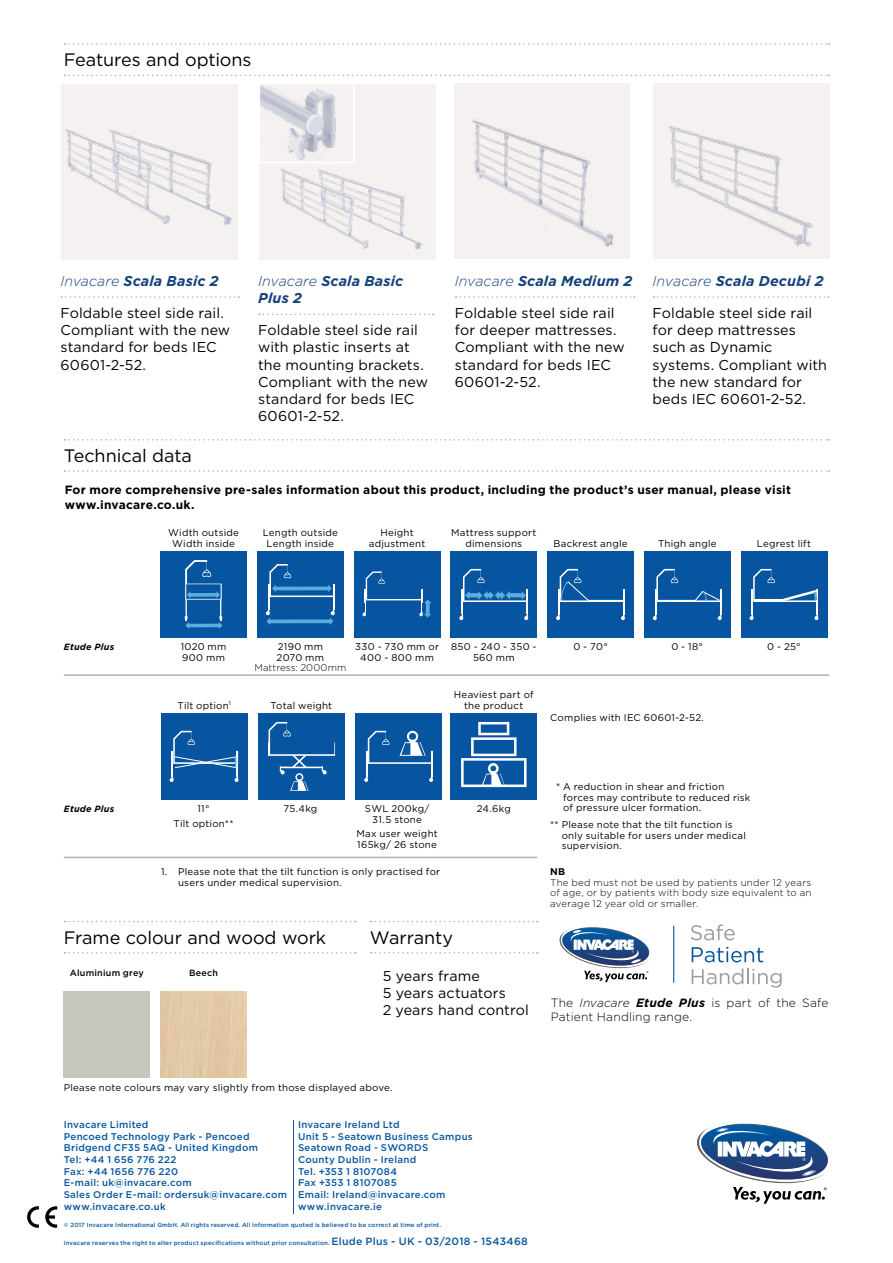
<style>
.page{position:relative;width:893px;height:1263px;background:#fff}
.page>*{position:absolute;margin:0;border:0;box-sizing:border-box;transform-origin:0 0}
.t1{font:18px "Gotham";letter-spacing:-.005em;color:#000}
.t2{font:14.25px/17.2px "Gotham";letter-spacing:.01em;color:#000}
.t3{font:italic 700 14.25px/17.2px "Gotham";letter-spacing:.015em;color:#14427a}
.t4{font:700 12px/14.4px "Gotham";letter-spacing:.02em;color:#000}
.t5{font:300 12px/14.4px "Gotham";letter-spacing:.015em;color:#000}
.t6{font:9.75px/10.5px "Gotham";letter-spacing:.025em;color:#000;text-align:center}
.t7{font:500 9.75px/11.7px "Gotham";letter-spacing:.025em;color:#0755a0}
.t8{font:300 9.75px/10.5px "Gotham";letter-spacing:.02em;color:#000;text-align:justify}
.t9{font:700 9.75px "Gotham";color:#000}
.t10{font:italic 700 9px "Gotham";letter-spacing:.03em;color:#000}
.t11{font:500 9px "Gotham";letter-spacing:.025em;color:#000}
.t12{font:500 6px "Gotham";letter-spacing:.025em;color:#0755a0}
.s1{font-weight:300}
.s2{font-style:italic}
.s3{font-weight:700;font-style:italic}
.s4{font-size:10.5px}
</style>
<div class="page">
<svg style="left:45px;top:1206px;width:12px;height:22px"></svg>
<svg style="left:27px;top:1206px;width:12px;height:22px"></svg>
<svg style="left:65px;top:439px;width:764px;height:2px"></svg>
<svg style="left:65px;top:470px;width:764px;height:2px"></svg>
<div style="left:161px;top:551px;width:86px;height:87px;background:#0755a0"></div>
<svg style="left:185px;top:560px;width:37px;height:69px"></svg>
<div style="left:257px;top:551px;width:86px;height:87px;background:#0755a0"></div>
<svg style="left:266px;top:564px;width:69px;height:61px"></svg>
<div style="left:354px;top:551px;width:86px;height:87px;background:#0755a0"></div>
<svg style="left:363px;top:571px;width:68px;height:47px"></svg>
<div style="left:451px;top:551px;width:86px;height:87px;background:#0755a0"></div>
<svg style="left:459px;top:569px;width:69px;height:51px"></svg>
<div style="left:547px;top:551px;width:87px;height:87px;background:#0755a0"></div>
<svg style="left:556px;top:569px;width:69px;height:51px"></svg>
<div style="left:644px;top:551px;width:86px;height:87px;background:#0755a0"></div>
<svg style="left:653px;top:569px;width:69px;height:51px"></svg>
<div style="left:741px;top:551px;width:86px;height:87px;background:#0755a0"></div>
<svg style="left:750px;top:569px;width:68px;height:51px"></svg>
<div style="left:161px;top:713px;width:86px;height:86px;background:#0755a0"></div>
<svg style="left:170px;top:731px;width:69px;height:51px"></svg>
<div style="left:356px;top:713px;width:86px;height:86px;background:#0755a0"></div>
<svg style="left:364px;top:731px;width:69px;height:51px"></svg>
<div style="left:258px;top:713px;width:86px;height:86px;background:#0755a0"></div>
<svg style="left:268px;top:722px;width:67px;height:69px"></svg>
<svg style="left:65px;top:43px;width:764px;height:2px"></svg>
<svg style="left:65px;top:75px;width:764px;height:1px"></svg>
<hr style="left:64px;top:674px;width:765px;height:2px;background:#b2b1b1">
<hr style="left:64px;top:857px;width:473px;height:1px;background:#b2b1b1">
<div style="left:451px;top:713px;width:86px;height:86px;background:#0755a0"></div>
<svg style="left:461px;top:722px;width:66px;height:65px"></svg>
<hr style="left:293px;top:1120px;width:1px;height:94px;background:#0755a0">
<svg style="left:697px;top:1123px;width:131px;height:81px"></svg>
<svg style="left:65px;top:921px;width:291px;height:1px"></svg>
<svg style="left:65px;top:952px;width:291px;height:1px"></svg>
<svg style="left:371px;top:921px;width:167px;height:1px"></svg>
<svg style="left:371px;top:952px;width:167px;height:1px"></svg>
<svg style="left:691px;top:924px;width:44px;height:16px"></svg>
<svg style="left:692px;top:947px;width:71px;height:15px"></svg>
<svg style="left:692px;top:968px;width:90px;height:20px"></svg>
<hr style="left:673px;top:925px;width:1px;height:58px;background:#0755a0">
<svg style="left:559px;top:926px;width:91px;height:56px"></svg>
<div style="left:653px;top:83px;width:176px;height:176px;background:#f4f1f0"></div>
<img style="left:669px;top:126px;width:144px;height:121px">
<div style="left:454px;top:83px;width:175px;height:176px;background:#f4f1f0"></div>
<img style="left:472px;top:119px;width:142px;height:128px">
<div style="left:61px;top:84px;width:177px;height:175px;background:#f4f1f0"></div>
<img style="left:65px;top:129px;width:168px;height:96px">
<div style="left:259px;top:84px;width:176px;height:175px;background:#f4f1f0"></div>
<img style="left:280px;top:168px;width:143px;height:82px">
<img style="left:262px;top:86px;width:74px;height:74px">
<div style="left:259px;top:83px;width:96px;height:80px;border:2px solid #fff"></div>
<svg style="left:259px;top:314px;width:175px;height:1px"></svg>
<svg style="left:456px;top:296px;width:179px;height:2px"></svg>
<svg style="left:653px;top:296px;width:176px;height:2px"></svg>
<svg style="left:61px;top:296px;width:178px;height:2px"></svg>
<h1 class="t1" style="left:64px;top:48px;width:189px">Features and options</h1>
<h2 class="t3" style="left:60px;top:272px;width:160px"><span class="s1">Invacare</span> Scala Basic 2</h2>
<h2 class="t2" style="left:60px;top:304px;width:171px">Foldable steel side rail.<br>Compliant with the new standard for beds IEC<br>60601-2-52.</h2>
<h1 class="t1" style="left:64px;top:444px;width:130px">Technical data</h1>
<h2 class="t3" style="left:258px;top:272px;width:147px"><span class="s1">Invacare</span> Scala Basic<br>Plus 2</h2>
<h2 class="t2" style="left:258px;top:321px;width:171px">Foldable steel side rail with plastic inserts at the mounting brackets.<br>Compliant with the new standard for beds IEC<br>60601-2-52.</h2>
<h2 class="t3" style="left:455px;top:272px;width:179px"><span class="s1">Invacare</span> Scala Medium 2</h2>
<h2 class="t2" style="left:455px;top:304px;width:171px">Foldable steel side rail for deeper mattresses.<br>Compliant with the new standard for beds IEC<br>60601-2-52.</h2>
<h2 class="t3" style="left:653px;top:272px;width:172px"><span class="s1">Invacare</span> Scala Decubi 2</h2>
<h2 class="t2" style="left:653px;top:304px;width:176px">Foldable steel side rail for deep mattresses such as Dynamic systems. Compliant with the new standard for beds IEC 60601-2-52.</h2>
<p class="t4" style="left:65px;top:483px;width:728px">For more comprehensive pre-sales information about this product, including the product’s user manual, please visit www.invacare.co.uk.</p>
<p class="t10" style="left:64px;top:641px;width:52px">Etude Plus</p>
<p class="t10" style="left:64px;top:802px;width:52px">Etude Plus</p>
<p class="t6" style="left:168px;top:527px;width:72px">Width outside<br>Width inside</p>
<p class="t6" style="left:263px;top:527px;width:77px">Length outside<br>Length inside</p>
<p class="t6" style="left:369px;top:527px;width:58px">Height adjustment</p>
<p class="t6" style="left:451px;top:527px;width:87px">Mattress support dimensions</p>
<p class="t6" style="left:553px;top:538px;width:76px">Backrest angle</p>
<p class="t6" style="left:658px;top:538px;width:60px">Thigh angle</p>
<p class="t6" style="left:757px;top:538px;width:56px">Legrest lift</p>
<p class="t6" style="left:181px;top:641px;width:47px;text-align:left">1020 mm<br>900 mm</p>
<p class="t6" style="left:277px;top:641px;width:49px;text-align:left">2190 mm<br>2070 mm</p>
<p class="t8" style="left:254px;top:662px;width:93px">Mattress: 2000mm</p>
<p class="t6" style="left:177px;top:700px;width:55px">Tilt option<sup>1</sup></p>
<p class="t6" style="left:271px;top:700px;width:63px">Total weight</p>
<p class="t6" style="left:355px;top:641px;width:85px">330 - 730 mm or<br>400 - 800 mm</p>
<p class="t6" style="left:451px;top:641px;width:87px">850 - 240 - 350 -<br>560 mm</p>
<p class="t6" style="left:573px;top:641px;width:36px">0 - 70°</p>
<p class="t6" style="left:671px;top:641px;width:33px">0 - 18°</p>
<p class="t6" style="left:767px;top:641px;width:35px">0 - 25°</p>
<p class="t6" style="left:454px;top:689px;width:81px">Heaviest part of the product</p>
<p class="t6" style="left:550px;top:712px;width:155px">Complies with IEC 60601-2-52.</p>
<p class="t6" style="left:174px;top:801px;width:61px;line-height:14.7px">11°<br>Tilt option**</p>
<p class="t6" style="left:283px;top:803px;width:35px">75.4kg</p>
<p class="t6" style="left:365px;top:803px;width:66px">SWL 200kg/<br>31.5 stone</p>
<p class="t6" style="left:356px;top:828px;width:83px;text-align:left">Max user weight<br>165kg/ 26 stone</p>
<p class="t6" style="left:178px;top:866px;width:264px;text-align:left;text-indent:-17px">1. Please note that the tilt function is only practised for users under medical supervision.</p>
<p class="t6" style="left:477px;top:803px;width:36px">24.6kg</p>
<p class="t6" style="left:563px;top:781px;width:189px;text-align:left;text-indent:-7px">* A reduction in shear and friction forces may contribute to reduced risk of pressure ulcer formation.</p>
<p class="t6" style="left:562px;top:819px;width:186px;text-align:left;text-indent:-12px">** Please note that the tilt function is only suitable for users under medical supervision.</p>
<p class="t9" style="left:550px;top:865px;width:17px">NB</p>
<p class="t8" style="left:550px;top:877px;width:263px">The bed must not be used by patients under 12 years of age, or by patients with body size equivalent to an average 12 year old or smaller.</p>
<h1 class="t1" style="left:64px;top:926px;width:264px">Frame colour and wood work</h1>
<h1 class="t1" style="left:370px;top:926px;width:85px">Warranty</h1>
<h2 class="t2" style="left:383px;top:967px;width:148px">5 years frame<br>5 years actuators<br>2 years hand control</h2>
<p class="t11" style="left:70px;top:966px;width:76px">Aluminium grey</p>
<p class="t11" style="left:189px;top:966px;width:31px">Beech</p>
<p class="t5" style="left:551px;top:995px;width:279px">The <span class="s2">Invacare</span> <span class="s3">Etude Plus</span> is part of the Safe<br>Patient Handling range.</p>
<p class="t6" style="left:64px;top:1082px;width:330px">Please note colours may vary slightly from those displayed above.</p>
<p class="t7" style="left:64px;top:1118px;width:225px">Invacare Limited<br>Pencoed Technology Park - Pencoed<br>Bridgend CF35 5AQ - United Kingdom<br>Tel: +44 1 656 776 222<br>Fax: +44 1656 776 220<br>E-mail: uk@invacare.com<br>Sales Order E-mail: ordersuk@invacare.com www.invacare.co.uk</p>
<p class="t7" style="left:298px;top:1118px;width:176px">Invacare Ireland Ltd<br>Unit 5 - Seatown Business Campus<br>Seatown Road - SWORDS<br>County Dublin - Ireland<br>Tel. +353 1 8107084<br>Fax +353 1 8107085<br>Email: Ireland@invacare.com www.invacare.ie</p>
<p class="t12" style="left:64px;top:1221px;width:379px">© 2017 Invacare International GmbH. All rights reserved. All information quoted is believed to be correct at time of print.</p>
<p class="t12" style="left:64px;top:1238px;width:466px">Invacare reserves the right to alter product specifications without prior consultation. <span class="s4">Elude Plus - UK - 03/2018 - 1543468</span></p>
</div>
